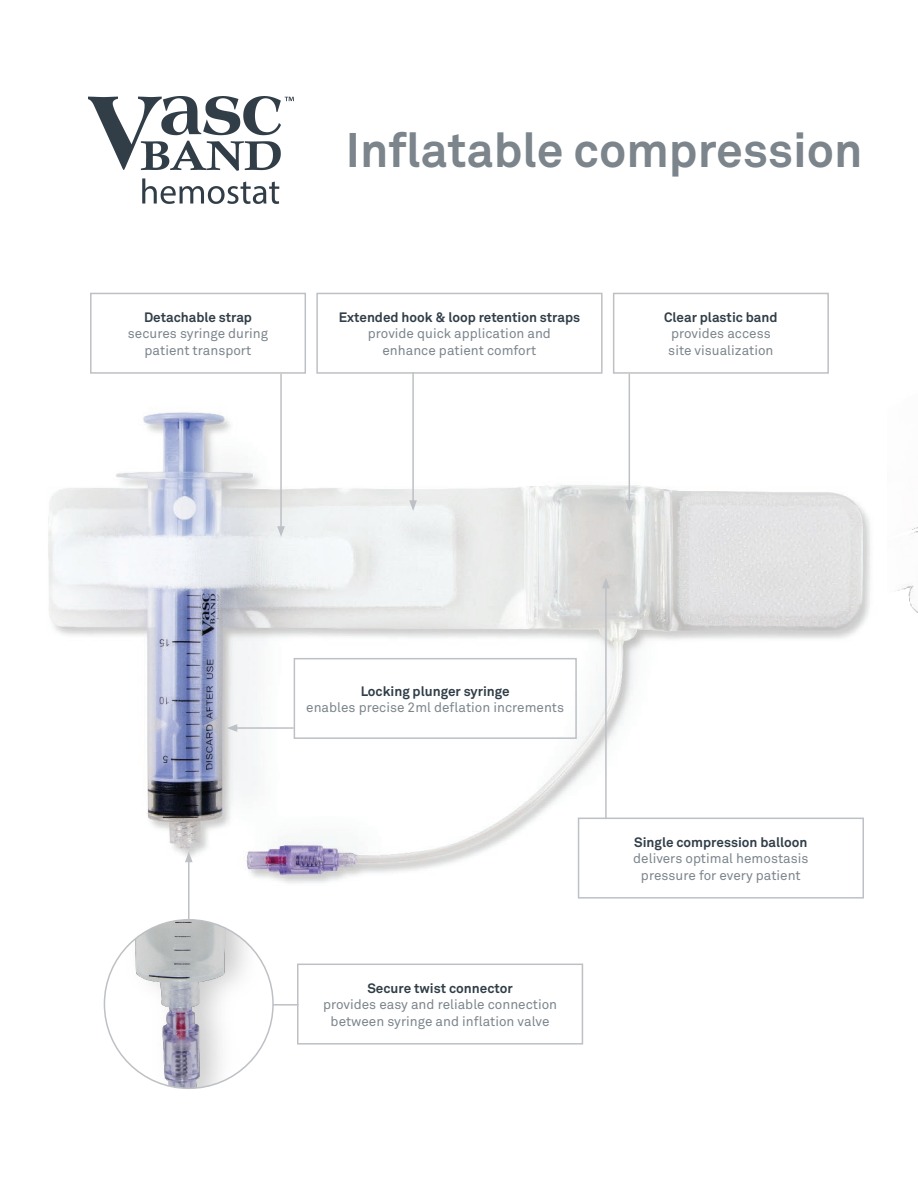
<style>
.page{position:relative;width:918px;height:1188px;background:#fff}
.page>*{position:absolute;margin:0;border:0;box-sizing:border-box;transform-origin:0 0}
.t1{font:700 48px "Akkurat Pro";color:#7c858c}
.t2{font:13.5px/16.2px "Akkurat Pro";color:#7c858c;text-align:center}
.t3{font:700 13.5px "Akkurat Pro";color:#313e48}
</style>
<div class="page">
<img style="left:48px;top:374px;width:822px;height:587px">
<div style="left:316px;top:293px;width:287px;height:81px;border:2px solid #bdc0c4"></div>
<div style="left:613px;top:293px;width:216px;height:81px;border:2px solid #bdc0c4"></div>
<div style="left:294px;top:658px;width:283px;height:81px;border:2px solid #bdc0c4"></div>
<div style="left:578px;top:818px;width:286px;height:81px;border:2px solid #bdc0c4"></div>
<div style="left:297px;top:964px;width:286px;height:81px;border:2px solid #bdc0c4"></div>
<div style="left:90px;top:293px;width:216px;height:81px;border:2px solid #bdc0c4"></div>
<hr style="left:280px;top:374px;width:2px;height:155px;background:#bdc0c4">
<svg style="left:277px;top:526px;width:8px;height:11px"></svg>
<hr style="left:188px;top:860px;width:2px;height:73px;background:#bdc0c4">
<svg style="left:185px;top:852px;width:8px;height:10px"></svg>
<hr style="left:605px;top:586px;width:2px;height:233px;background:#bdc0c4">
<svg style="left:602px;top:578px;width:8px;height:10px"></svg>
<hr style="left:235px;top:727px;width:59px;height:2px;background:#bdc0c4">
<svg style="left:227px;top:724px;width:10px;height:8px"></svg>
<hr style="left:412px;top:372px;width:2px;height:131px;background:#bdc0c4">
<svg style="left:409px;top:500px;width:8px;height:11px"></svg>
<hr style="left:629px;top:374px;width:1px;height:129px;background:#bdc0c4">
<svg style="left:625px;top:500px;width:8px;height:11px"></svg>
<hr style="left:272px;top:1004px;width:26px;height:2px;background:#bdc0c4">
<img style="left:104px;top:920px;width:169px;height:168px;border-radius:84px">
<img style="left:88px;top:96px;width:206px;height:108px">
<p class="t3" style="left:144px;top:309px;width:110px">Detachable strap</p>
<p class="t2" style="left:128px;top:326px;width:142px">secures syringe during patient transport</p>
<h1 class="t1" style="left:346px;top:121px;width:518px">Inflatable compression</h1>
<p class="t3" style="left:339px;top:309px;width:243px">Extended hook &amp; loop retention straps</p>
<p class="t2" style="left:368px;top:326px;width:185px">provide quick application and enhance patient comfort</p>
<p class="t3" style="left:664px;top:309px;width:115px">Clear plastic band</p>
<p class="t2" style="left:668px;top:326px;width:107px;text-align:left">provides access site visualization</p>
<p class="t3" style="left:361px;top:683px;width:151px">Locking plunger syringe</p>
<p class="t2" style="left:306px;top:699px;width:259px">enables precise 2ml deflation increments</p>
<p class="t3" style="left:367px;top:980px;width:147px">Secure twist connector</p>
<p class="t2" style="left:323px;top:997px;width:236px">provides easy and reliable connection between syringe and inflation valve</p>
<p class="t3" style="left:634px;top:834px;width:175px">Single compression balloon</p>
<p class="t2" style="left:633px;top:851px;width:177px">delivers optimal hemostasis pressure for every patient</p>
</div>
